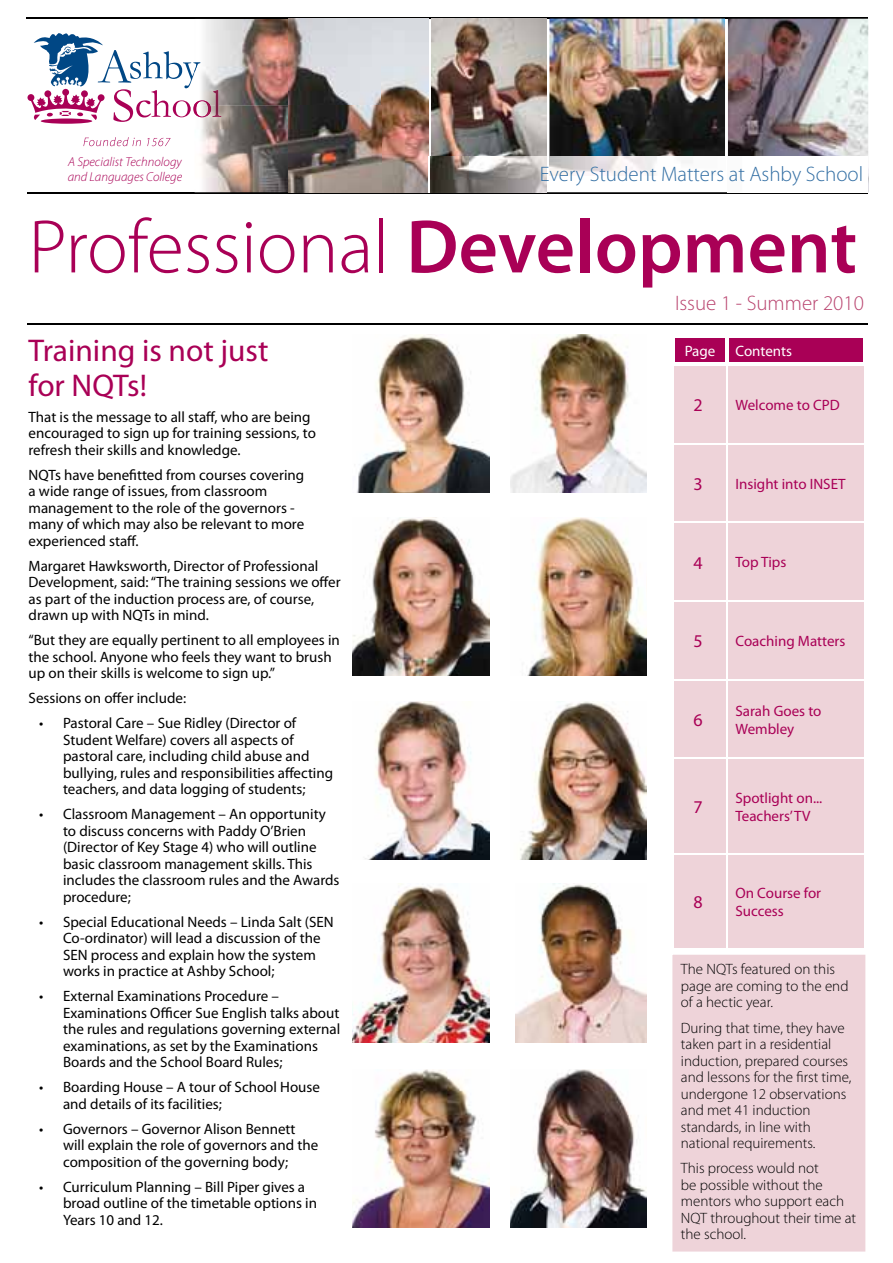
<style>
.page{position:relative;width:893px;height:1263px;background:#fff}
.page>*{position:absolute;margin:0;border:0;box-sizing:border-box;transform-origin:0 0}
.t1{font:300 76.5px "Myriad Pro";color:#a90056}
.t2{font:31.5px/34.5px "Myriad Pro";color:#a90056}
.t3{font:300 21px "Myriad Pro";color:#336fa4}
.t4{font:300 21px "Myriad Pro";color:#b9446f}
.t5{font:18px "Myriad Pro";color:#a90056}
.t6{font:15px/16.5px "Myriad Pro";color:#000}
.t7{font:300 15px/16.5px "Myriad Pro";color:#000}
.t8{font:15px/18px "Myriad Pro";color:#a90056}
.t9{font:15px "Myriad Pro";color:#fff}
.t10{font:italic 300 12.9px/15.5px "Myriad Pro";color:#a90056}
.s1{font-weight:600}
</style>
<div class="page">
<svg style="left:83px;top:137px;width:58px;height:9px"></svg>
<svg style="left:147px;top:138px;width:24px;height:8px"></svg>
<hr style="left:26px;top:17px;width:842px;height:2px;background:#000">
<hr style="left:27px;top:192px;width:841px;height:2px;background:#000">
<hr style="left:27px;top:323px;width:841px;height:1px;background:#000">
<img style="left:201px;top:19px;width:227px;height:173px">
<svg style="left:27px;top:33px;width:194px;height:91px"></svg>
<img style="left:549px;top:19px;width:176px;height:137px">
<img style="left:728px;top:19px;width:140px;height:137px">
<img style="left:431px;top:19px;width:116px;height:173px">
<svg style="left:549px;top:156px;width:143px;height:20px"></svg>
<svg style="left:430px;top:156px;width:1px;height:36px"></svg>
<div style="left:675px;top:338px;width:188px;height:24px;background:#a90056"></div>
<div style="left:674px;top:366px;width:190px;height:582px;background:#eed3d9"></div>
<hr style="left:726px;top:366px;width:2px;height:77px;background:#fff">
<hr style="left:672px;top:443px;width:55px;height:2px;background:#fff">
<hr style="left:727px;top:443px;width:138px;height:2px;background:#fff">
<hr style="left:726px;top:445px;width:2px;height:77px;background:#fff">
<hr style="left:672px;top:522px;width:55px;height:1px;background:#fff">
<hr style="left:727px;top:522px;width:138px;height:1px;background:#fff">
<hr style="left:726px;top:523px;width:2px;height:77px;background:#fff">
<hr style="left:672px;top:600px;width:55px;height:2px;background:#fff">
<hr style="left:727px;top:600px;width:138px;height:2px;background:#fff">
<hr style="left:726px;top:602px;width:2px;height:77px;background:#fff">
<hr style="left:672px;top:679px;width:55px;height:1px;background:#fff">
<hr style="left:727px;top:679px;width:138px;height:1px;background:#fff">
<hr style="left:726px;top:680px;width:2px;height:78px;background:#fff">
<hr style="left:672px;top:758px;width:55px;height:1px;background:#fff">
<hr style="left:727px;top:758px;width:138px;height:1px;background:#fff">
<hr style="left:726px;top:759px;width:2px;height:94px;background:#fff">
<hr style="left:672px;top:853px;width:55px;height:1px;background:#fff">
<hr style="left:727px;top:853px;width:138px;height:1px;background:#fff">
<hr style="left:726px;top:854px;width:2px;height:94px;background:#fff">
<hr style="left:725px;top:337px;width:3px;height:26px;background:#fff">
<div style="left:672px;top:954px;width:194px;height:298px;background:#eed3d9"></div>
<img style="left:357px;top:334px;width:132px;height:158px">
<img style="left:510px;top:334px;width:136px;height:158px">
<img style="left:353px;top:517px;width:136px;height:158px">
<img style="left:528px;top:517px;width:118px;height:158px">
<img style="left:365px;top:701px;width:124px;height:158px">
<img style="left:520px;top:701px;width:126px;height:158px">
<img style="left:353px;top:884px;width:136px;height:158px">
<img style="left:515px;top:884px;width:131px;height:158px">
<img style="left:353px;top:1069px;width:136px;height:158px">
<img style="left:510px;top:1069px;width:136px;height:158px">
<p class="t10" style="left:68px;top:154px;width:116px">A Specialist Technology and Languages College</p>
<h1 class="t1" style="left:29px;top:201px;width:830px">Professional <span class="s1">Development</span></h1>
<h3 class="t3" style="left:540px;top:162px;width:325px">Every Student Matters at Ashby School</h3>
<h2 class="t2" style="left:29px;top:333px;width:241px">Training is not just for NQTs!</h2>
<p class="t6" style="left:29px;top:408px;width:289px">That is the message to all staff, who are being encouraged to sign up for training sessions, to refresh their skills and knowledge.</p>
<p class="t6" style="left:29px;top:466px;width:277px">NQTs have benefitted from courses covering a wide range of issues, from classroom management to the role of the governors - many of which may also be relevant to more experienced staff.</p>
<p class="t6" style="left:29px;top:557px;width:313px">Margaret Hawksworth, Director of Professional Development, said: “The training sessions we offer as part of the induction process are, of course, drawn up with NQTs in mind.</p>
<p class="t6" style="left:29px;top:632px;width:313px">“But they are equally pertinent to all employees in the school. Anyone who feels they want to brush up on their skills is welcome to sign up.”</p>
<p class="t6" style="left:29px;top:690px;width:159px">Sessions on offer include:</p>
<p class="t6" style="left:63px;top:715px;width:272px;text-indent:-24px">• Pastoral Care – Sue Ridley (Director of Student Welfare) covers all aspects of pastoral care, including child abuse and bullying, rules and responsibilities affecting teachers, and data logging of students;</p>
<p class="t6" style="left:63px;top:806px;width:278px;text-indent:-24px">• Classroom Management – An opportunity to discuss concerns with Paddy O’Brien (Director of Key Stage 4) who will outline basic classroom management skills. This includes the classroom rules and the Awards procedure;</p>
<p class="t6" style="left:63px;top:913px;width:272px;text-indent:-24px">• Special Educational Needs – Linda Salt (SEN Co-ordinator) will lead a discussion of the SEN process and explain how the system works in practice at Ashby School;</p>
<p class="t6" style="left:63px;top:988px;width:279px;text-indent:-24px">• External Examinations Procedure – Examinations Officer Sue English talks about the rules and regulations governing external examinations, as set by the Examinations Boards and the School Board Rules;</p>
<p class="t6" style="left:63px;top:1079px;width:258px;text-indent:-24px">• Boarding House – A tour of School House and details of its facilities;</p>
<p class="t6" style="left:63px;top:1120px;width:257px;text-indent:-24px">• Governors – Governor Alison Bennett will explain the role of governors and the composition of the governing body;</p>
<p class="t6" style="left:63px;top:1178px;width:255px;text-indent:-24px">• Curriculum Planning – Bill Piper gives a broad outline of the timetable options in<br>Years 10 and 12.</p>
<h3 class="t4" style="left:675px;top:291px;width:190px">Issue 1 - Summer 2010</h3>
<p class="t9" style="left:685px;top:341px;width:32px">Page</p>
<p class="t9" style="left:735px;top:341px;width:58px">Contents</p>
<p class="t5" style="left:693px;top:394px;width:11px">2</p>
<p class="t8" style="left:735px;top:396px;width:106px">Welcome to CPD</p>
<p class="t5" style="left:693px;top:473px;width:11px">3</p>
<p class="t8" style="left:735px;top:474px;width:112px">Insight into INSET</p>
<p class="t5" style="left:693px;top:551px;width:11px">4</p>
<p class="t8" style="left:735px;top:553px;width:52px">Top Tips</p>
<p class="t5" style="left:693px;top:630px;width:11px">5</p>
<p class="t8" style="left:735px;top:632px;width:111px">Coaching Matters</p>
<p class="t5" style="left:693px;top:709px;width:11px">6</p>
<p class="t8" style="left:735px;top:701px;width:87px">Sarah Goes to<br>Wembley</p>
<p class="t5" style="left:693px;top:796px;width:11px">7</p>
<p class="t8" style="left:735px;top:788px;width:88px">Spotlight on...<br>Teachers’ TV</p>
<p class="t5" style="left:693px;top:891px;width:11px">8</p>
<p class="t8" style="left:735px;top:884px;width:87px">On Course for<br>Success</p>
<p class="t7" style="left:681px;top:961px;width:169px">The NQTs featured on this page are coming to the end of a hectic year.</p>
<p class="t7" style="left:681px;top:1019px;width:172px">During that time, they have taken part in a residential induction, prepared courses and lessons for the first time, undergone 12 observations and met 41 induction standards, in line with national requirements.</p>
<p class="t7" style="left:681px;top:1159px;width:177px">This process would not<br>be possible without the mentors who support each<br>NQT throughout their time at the school.</p>
</div>
